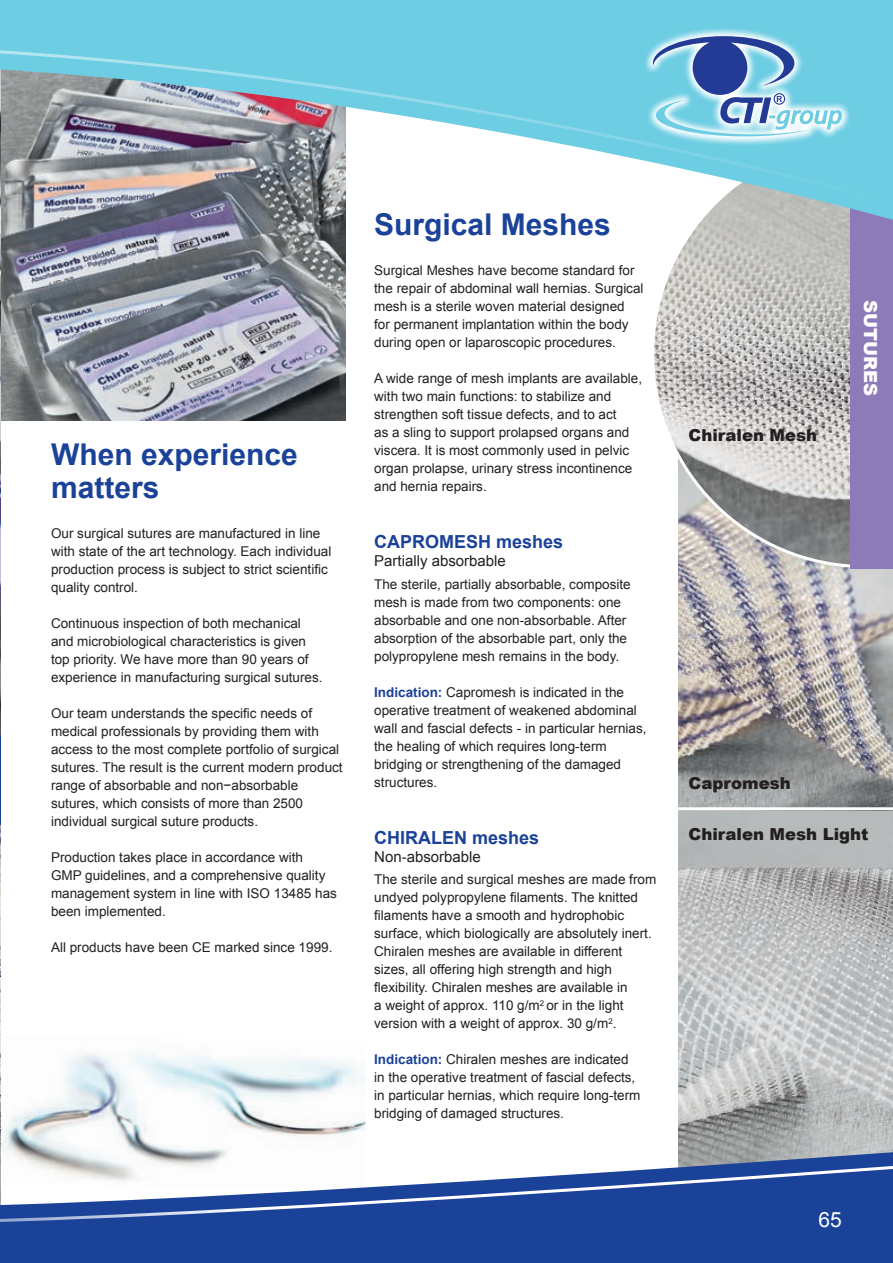
<style>
.page{position:relative;width:893px;height:1263px;background:#fff}
.page>*{position:absolute;margin:0;border:0;box-sizing:border-box;transform-origin:0 0}
.t1{font:700 30px/33px "Arial";color:#1b4299}
.t2{font:21px "Arial";color:#fff}
.t3{font:700 18px "Arial";color:#1b4299}
.t4{font:900 18px "Arial";color:#fff}
.t5{font:900 16.5px "Arial";color:#231f20}
.t6{font:15px "Arial";color:#231f20}
.t7{font:13.5px/18px "Arial";color:#231f20}
.s1{font-weight:700;color:#1b4299}
</style>
<div class="page">
<img style="left:1px;top:1053px;width:365px;height:98px">
<img style="left:1px;top:223px;width:344px;height:198px">
<img style="left:678px;top:568px;width:215px;height:243px">
<img style="left:678px;top:811px;width:215px;height:340px">
<svg style="left:654px;top:223px;width:196px;height:345px;background:#c0bfbd"></svg>
<hr style="left:673px;top:807px;width:220px;height:3px;background:#fff">
<div style="left:850px;top:0;width:43px;height:568px;background:#8d7ab8"></div>
<img style="left:0;top:782px;width:1px;height:460px">
<img style="left:0;top:0;width:1px;height:736px">
<svg style="left:0;top:1151px;width:893px;height:112px;fill:#1b4299"></svg>
<svg style="left:0;top:1163px;width:893px;height:69px"></svg>
<svg style="left:0;top:0;width:893px;height:223px;background:#81c8da"></svg>
<svg style="left:0;top:42px;width:893px;height:167px"></svg>
<svg style="left:643px;top:26px;width:208px;height:120px;background:#7fd3e6"></svg>
<svg style="left:653px;top:36px;width:189px;height:100px;background:#81b9d8"></svg>
<h1 class="t1" style="left:51px;top:439px;width:248px">When experience matters</h1>
<p class="t7" style="left:51px;top:525px;width:282px">Our surgical sutures are manufactured in line with state of the art technology. Each individual production process is subject to strict scientific quality control.</p>
<p class="t7" style="left:51px;top:615px;width:273px">Continuous inspection of both mechanical and microbiological characteristics is given top priority. We have more than 90 years of experience in manufacturing surgical sutures.</p>
<p class="t7" style="left:51px;top:705px;width:293px">Our team understands the specific needs of medical professionals by providing them with access to the most complete portfolio of surgical sutures. The result is the current modern product range of absorbable and non−absorbable sutures, which consists of more than 2500 individual surgical suture products.</p>
<p class="t7" style="left:51px;top:849px;width:287px">Production takes place in accordance with GMP guidelines, and a comprehensive quality management system in line with ISO 13485 has been implemented.</p>
<p class="t7" style="left:51px;top:939px;width:283px">All products have been CE marked since 1999.</p>
<h1 class="t1" style="left:374px;top:209px;width:238px">Surgical Meshes</h1>
<p class="t7" style="left:374px;top:262px;width:271px">Surgical Meshes have become standard for the repair of abdominal wall hernias. Surgical mesh is a sterile woven material designed for permanent implantation within the body during open or laparoscopic procedures.</p>
<p class="t7" style="left:374px;top:370px;width:269px">A wide range of mesh implants are available, with two main functions: to stabilize and strengthen soft tissue defects, and to act<br>as a sling to support prolapsed organs and viscera. It is most commonly used in pelvic organ prolapse, urinary stress incontinence and hernia repairs.</p>
<h3 class="t3" style="left:374px;top:530px;width:191px">CAPROMESH meshes</h3>
<p class="t6" style="left:374px;top:551px;width:133px">Partially absorbable</p>
<p class="t7" style="left:374px;top:575px;width:258px">The sterile, partially absorbable, composite mesh is made from two components: one absorbable and one non-absorbable. After absorption of the absorbable part, only the polypropylene mesh remains in the body.</p>
<p class="t7" style="left:374px;top:683px;width:274px"><span class="s1">Indication:</span> Capromesh is indicated in the operative treatment of weakened abdominal wall and fascial defects - in particular hernias, the healing of which requires long-term bridging or strengthening of the damaged structures.</p>
<h3 class="t3" style="left:374px;top:825px;width:167px">CHIRALEN meshes</h3>
<p class="t6" style="left:374px;top:847px;width:108px">Non-absorbable</p>
<p class="t7" style="left:374px;top:870px;width:284px">The sterile and surgical meshes are made from undyed polypropylene filaments. The knitted filaments have a smooth and hydrophobic surface, which biologically are absolutely inert.<br>Chiralen meshes are available in different sizes, all offering high strength and high flexibility. Chiralen meshes are available in<br>a weight of approx. 110 g/m<sup>2</sup> or in the light version with a weight of approx. 30 g/m<sup>2</sup>.</p>
<p class="t7" style="left:374px;top:1050px;width:268px"><span class="s1">Indication:</span> Chiralen meshes are indicated in the operative treatment of fascial defects, in particular hernias, which require long-term bridging of damaged structures.</p>
<p class="t5" style="left:689px;top:423px;width:130px">Chiralen Mesh</p>
<h3 class="t4" style="left:884px;top:300px;width:97px;rotate:90deg">SUTURES</h3>
<p class="t5" style="left:689px;top:771px;width:104px">Capromesh</p>
<p class="t5" style="left:689px;top:822px;width:181px">Chiralen Mesh Light</p>
<h2 class="t2" style="left:819px;top:1206px;width:25px">65</h2>
</div>
